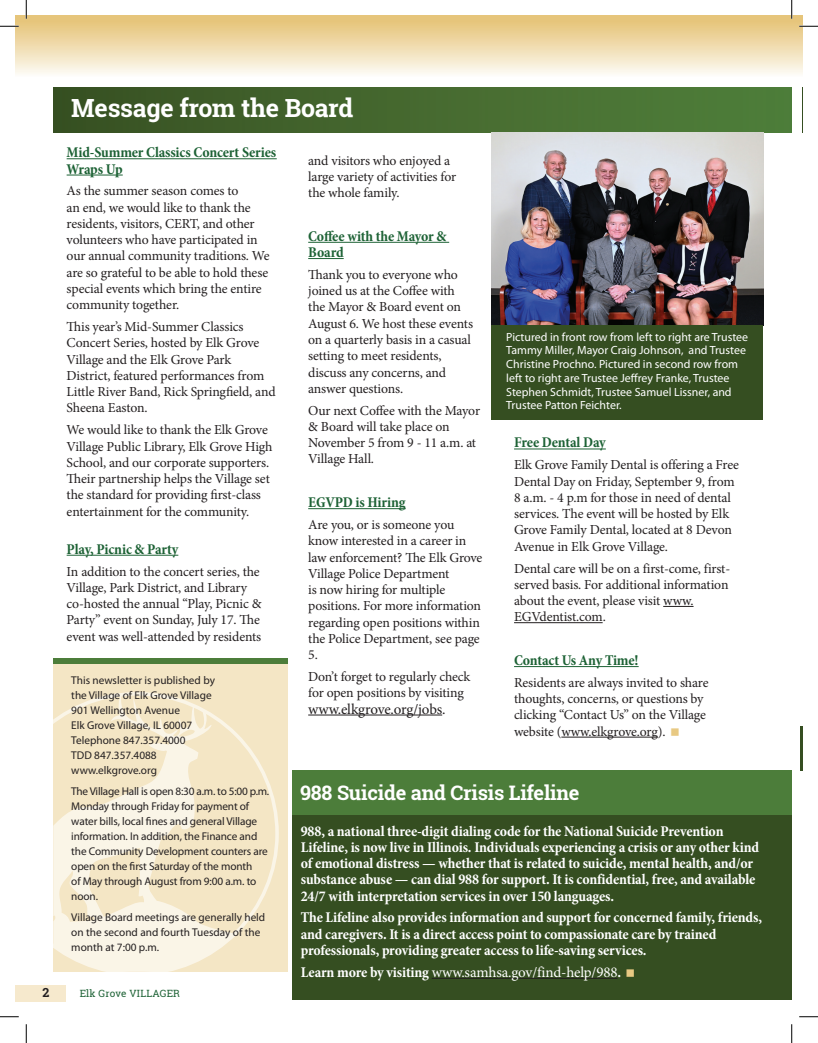
<style>
.page{position:relative;width:818px;height:1043px;background:#fff}
.page>*{position:absolute;margin:0;border:0;box-sizing:border-box;transform-origin:0 0}
.t1{font:700 25px "Roboto Slab";letter-spacing:-.01em;color:#fff}
.t2{font:700 20px "Roboto Slab";letter-spacing:-.01em;color:#fff}
.t3{font:700 condensed 15px/16.2px "Minion Pro";letter-spacing:-.01em;color:#fff}
.t4{font:700 condensed 15px/16.2px "Minion Pro";letter-spacing:-.01em;color:#1d6235}
.t5{font:15px "Minion Pro";letter-spacing:-.01em;color:#fff}
.t6{font:15px "Minion Pro";letter-spacing:-.01em;color:#231f20}
.t7{font:13.75px/16.2px "Minion Pro";letter-spacing:-.01em;color:#231f20}
.t8{font:700 12.5px "Roboto Slab";color:#231f20}
.t9{font:11.88px/13.8px "Myriad Pro";color:#fff}
.t10{font:11.25px/15px "Myriad Pro";letter-spacing:-.01em;color:#231f20}
.t11{font:10px "Roboto Slab";letter-spacing:.02em;color:#1d6235}
.s1{font-weight:700;font-stretch:condensed}
</style>
<div class="page">
<div style="left:15px;top:984px;width:51px;height:17px;background:#f6e9cd"></div>
<div style="left:15px;top:15px;width:776px;height:62px;background:linear-gradient(to bottom,#e4bf6d,#fcfaf4)"></div>
<svg style="left:791px;top:15px;width:11px;height:59px"></svg>
<div style="left:53px;top:87px;width:738px;height:45px;background:linear-gradient(to right,#395123,#50803b)"></div>
<img style="left:491px;top:132px;width:272px;height:193px">
<hr style="left:67px;top:158px;width:210px;height:1px;background:#1d6235">
<hr style="left:67px;top:175px;width:56px;height:1px;background:#1d6235">
<hr style="left:67px;top:555px;width:111px;height:1px;background:#1d6235">
<div style="left:53px;top:658px;width:234px;height:313px;background:#f4e6c5"></div>
<div style="left:53px;top:658px;width:234px;height:5px;background:#4c7d3a"></div>
<svg style="left:53px;top:692px;width:226px;height:279px"></svg>
<hr style="left:308px;top:242px;width:141px;height:1px;background:#1d6235">
<hr style="left:308px;top:258px;width:35px;height:1px;background:#1d6235">
<hr style="left:308px;top:508px;width:97px;height:1px;background:#1d6235">
<hr style="left:308px;top:714px;width:134px;height:1px;background:#231f20">
<div style="left:491px;top:325px;width:272px;height:95px;background:#354e21"></div>
<hr style="left:514px;top:448px;width:92px;height:1px;background:#1d6235">
<hr style="left:663px;top:606px;width:30px;height:1px;background:#231f20">
<hr style="left:514px;top:622px;width:88px;height:1px;background:#231f20">
<hr style="left:514px;top:666px;width:124px;height:1px;background:#1d6235">
<hr style="left:561px;top:736px;width:96px;height:1px;background:#231f20">
<div style="left:292px;top:815px;width:499px;height:184px;background:#354e21"></div>
<div style="left:292px;top:770px;width:499px;height:45px;background:#4c7d3a"></div>
<hr style="left:431px;top:977px;width:186px;height:1px;background:#231f20">
<hr style="left:802px;top:87px;width:1px;height:45px;background:#354e21">
<hr style="left:800px;top:726px;width:2px;height:44px;background:#354e21">
<svg style="left:0;top:25px;width:19px;height:2px"></svg>
<svg style="left:799px;top:25px;width:19px;height:2px"></svg>
<svg style="left:0;top:1016px;width:19px;height:1px"></svg>
<svg style="left:799px;top:1016px;width:19px;height:1px"></svg>
<svg style="left:25px;top:0;width:2px;height:19px"></svg>
<svg style="left:25px;top:1024px;width:2px;height:18px"></svg>
<svg style="left:790px;top:0;width:2px;height:19px"></svg>
<svg style="left:791px;top:1024px;width:1px;height:18px"></svg>
<h1 class="t1" style="left:71px;top:91px;width:283px">Message from the Board</h1>
<p class="t4" style="left:67px;top:144px;width:211px">Mid-Summer Classics Concert Series<br>Wraps Up</p>
<p class="t7" style="left:67px;top:183px;width:204px">As the summer season comes to<br>an end, we would like to thank the residents, visitors, CERT, and other volunteers who have participated in our annual community traditions. We are so grateful to be able to hold these special events which bring the entire community together.</p>
<p class="t7" style="left:67px;top:319px;width:210px">This year’s Mid-Summer Classics<br>Concert Series, hosted by Elk Grove<br>Village and the Elk Grove Park<br>District, featured performances from<br>Little River Band, Rick Springfield, and<br>Sheena Easton.</p>
<p class="t7" style="left:67px;top:422px;width:207px">We would like to thank the Elk Grove Village Public Library, Elk Grove High School, and our corporate supporters.<br>Their partnership helps the Village set the standard for providing first-class entertainment for the community.</p>
<p class="t4" style="left:67px;top:540px;width:113px">Play, Picnic &amp; Party</p>
<p class="t7" style="left:67px;top:563px;width:196px">In addition to the concert series, the Village, Park District, and Library co-hosted the annual “Play, Picnic &amp; Party” event on Sunday, July 17. The event was well-attended by residents</p>
<p class="t10" style="left:71px;top:672px;width:145px">This newsletter is published by the Village of Elk Grove Village<br>901 Wellington Avenue<br>Elk Grove Village, IL 60007<br>Telephone 847.357.4000<br>TDD 847.357.4088 www.elkgrove.org</p>
<p class="t10" style="left:71px;top:783px;width:199px">The Village Hall is open 8:30 a.m. to 5:00 p.m.<br>Monday through Friday for payment of water bills, local fines and general Village information. In addition, the Finance and the Community Development counters are open on the first Saturday of the month<br>of May through August from 9:00 a.m. to noon.</p>
<p class="t10" style="left:71px;top:909px;width:195px">Village Board meetings are generally held on the second and fourth Tuesday of the month at 7:00 p.m.</p>
<p class="t7" style="left:308px;top:152px;width:149px">and visitors who enjoyed a large variety of activities for the whole family.</p>
<p class="t4" style="left:308px;top:228px;width:140px">Coffee with the Mayor &amp;<br>Board</p>
<p class="t7" style="left:308px;top:266px;width:166px">Thank you to everyone who joined us at the Coffee with the Mayor &amp; Board event on<br>August 6. We host these events on a quarterly basis in a casual setting to meet residents, discuss any concerns, and answer questions.</p>
<p class="t7" style="left:308px;top:402px;width:173px">Our next Coffee with the Mayor &amp; Board will take place on<br>November 5 from 9 - 11 a.m. at<br>Village Hall.</p>
<p class="t4" style="left:308px;top:494px;width:99px">EGVPD is Hiring</p>
<p class="t7" style="left:308px;top:516px;width:176px">Are you, or is someone you know interested in a career in law enforcement? The Elk Grove<br>Village Police Department<br>is now hiring for multiple positions. For more information regarding open positions within the Police Department, see page<br>5.</p>
<p class="t7" style="left:308px;top:668px;width:164px">Don’t forget to regularly check for open positions by visiting</p>
<p class="t6" style="left:308px;top:698px;width:139px">www.elkgrove.org/jobs.</p>
<p class="t9" style="left:506px;top:329px;width:243px">Pictured in front row from left to right are Trustee Tammy Miller, Mayor Craig Johnson, and Trustee Christine Prochno. Pictured in second row from left to right are Trustee Jeffrey Franke, Trustee Stephen Schmidt, Trustee Samuel Lissner, and Trustee Patton Feichter.</p>
<p class="t4" style="left:514px;top:434px;width:93px">Free Dental Day</p>
<p class="t7" style="left:514px;top:457px;width:226px">Elk Grove Family Dental is offering a Free Dental Day on Friday, September 9, from 8 a.m. - 4 p.m for those in need of dental services. The event will be hosted by Elk Grove Family Dental, located at 8 Devon Avenue in Elk Grove Village.</p>
<p class="t7" style="left:514px;top:560px;width:218px">Dental care will be on a first-come, first&shy;served basis. For additional information about the event, please visit www.<br>EGVdentist.com.</p>
<p class="t4" style="left:514px;top:652px;width:126px">Contact Us Any Time!</p>
<p class="t7" style="left:514px;top:674px;width:196px">Residents are always invited to share thoughts, concerns, or questions by clicking “Contact Us” on the Village website (www.elkgrove.org).</p>
<h2 class="t2" style="left:300px;top:779px;width:281px">988 Suicide and Crisis Lifeline</h2>
<p class="t3" style="left:301px;top:822px;width:460px">988, a national three-digit dialing code for the National Suicide Prevention Lifeline, is now live in Illinois. Individuals experiencing a crisis or any other kind of emotional distress — whether that is related to suicide, mental health, and/or substance abuse — can dial 988 for support. It is confidential, free, and available 24/7 with interpretation services in over 150 languages.</p>
<p class="t3" style="left:301px;top:909px;width:463px">The Lifeline also provides information and support for concerned family, friends, and caregivers. It is a direct access point to compassionate care by trained professionals, providing greater access to life-saving services.</p>
<p class="t5" style="left:301px;top:961px;width:322px"><span class="s1">Learn more by visiting</span> www.samhsa.gov/find-help/988<span class="s1">.</span></p>
<p class="t8" style="left:43px;top:984px;width:8px">2</p>
<p class="t11" style="left:80px;top:986px;width:102px">Elk Grove VILLAGER</p>
</div>
